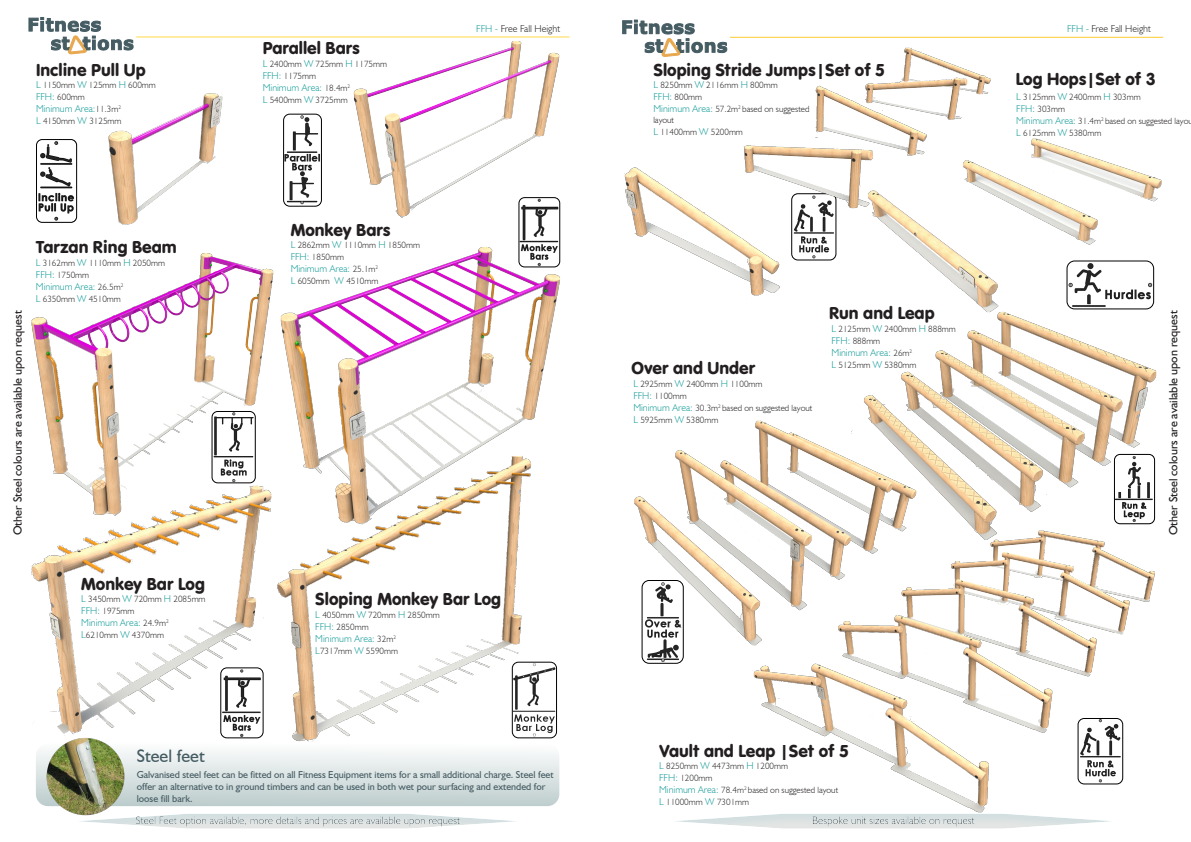
<style>
.page{position:relative;width:1191px;height:842px;background:#fff}
.page>*{position:absolute;margin:0;border:0;box-sizing:border-box;transform-origin:0 0}
.t1{font:18px "VAG Rundschrift DOT";color:#231f20}
.t2{font:18px "Humanist 521 BT";color:#455c63}
.t3{font:12px "Humanist 521 BT";color:#231f20}
.t4{font:10px "Humanist 521 BT";color:#455c63}
.t5{font:300 10px "Humanist 521 BT";color:#129b98}
.t6{font:300 10px "Humanist 521 BT";color:#231f20}
.t7{font:300 9px "Humanist 521 BT";color:#231f20}
.s1{font-size:10px;color:#129b98}
.s2{font-size:9px;color:#231f20}
.s3{color:#129b98}
</style>
<div class="page">
<div style="left:64px;top:811px;width:461px;height:20px;background:#c7e9f4;opacity:.75"></div>
<svg style="left:675px;top:818px;width:436px;height:11px"></svg>
<div style="left:724px;top:811px;width:333px;height:17px;background:#c7e9f4;opacity:.75"></div>
<svg style="left:29px;top:17px;width:104px;height:38px"></svg>
<hr style="left:136px;top:36px;width:433px;height:1px;background:#ffd847">
<svg style="left:622px;top:20px;width:105px;height:24px"></svg>
<hr style="left:730px;top:37px;width:433px;height:1px;background:#fecb2f">
<img style="left:286px;top:234px;width:275px;height:215px">
<img style="left:31px;top:253px;width:255px;height:223px">
<img style="left:537px;top:663px;width:19px;height:74px">
<div style="left:512px;top:662px;width:45px;height:76px;border:1px solid #000;border-radius:6px"></div>
<img style="left:212px;top:411px;width:43px;height:65px">
<div style="left:211px;top:411px;width:45px;height:72px;border:1px solid #000;border-radius:6px"></div>
<img style="left:519px;top:227px;width:41px;height:40px">
<div style="left:518px;top:197px;width:42px;height:70px;border:1px solid #000;border-radius:6px"></div>
<img style="left:38px;top:140px;width:39px;height:81px">
<div style="left:36px;top:139px;width:41px;height:84px;border:1px solid #000;border-radius:6px"></div>
<img style="left:643px;top:647px;width:39px;height:15px">
<div style="left:641px;top:580px;width:43px;height:84px;border:1px solid #000;border-radius:7px"></div>
<div style="left:36px;top:744px;width:523px;height:62px;background:linear-gradient(to bottom,#fcfdfd,#becdcd);border-radius:12px"></div>
<img style="left:285px;top:116px;width:35px;height:89px">
<div style="left:283px;top:114px;width:39px;height:93px;border:1px solid #000;border-radius:6px"></div>
<img style="left:45px;top:743px;width:82px;height:74px">
<img style="left:108px;top:93px;width:115px;height:132px">
<img style="left:342px;top:36px;width:228px;height:191px">
<img style="left:269px;top:449px;width:268px;height:298px">
<img style="left:31px;top:476px;width:259px;height:267px">
<img style="left:634px;top:420px;width:159px;height:227px">
<img style="left:999px;top:138px;width:163px;height:168px">
<img style="left:624px;top:44px;width:375px;height:262px">
<img style="left:751px;top:531px;width:404px;height:289px">
<img style="left:793px;top:306px;width:364px;height:239px">
<p class="t1" style="left:36px;top:59px;width:111px">Incline Pull Up</p>
<p class="t7" style="left:36px;top:79px;width:121px"><span class="s1">L</span> 1150mm <span class="s1">W</span> 125mm <span class="s1">H</span> 600mm</p>
<p class="t7" style="left:36px;top:91px;width:50px"><span class="s1">FFH:</span> 600mm</p>
<p class="t5" style="left:36px;top:102px;width:86px">Minimum Area:<span class="s2">11.3m</span><sup>2</sup></p>
<p class="t7" style="left:36px;top:115px;width:87px"><span class="s1">L</span> 4150mm <span class="s1">W</span> 3125mm</p>
<p class="t1" style="left:263px;top:38px;width:99px">Parallel Bars</p>
<p class="t7" style="left:263px;top:58px;width:126px"><span class="s1">L</span> 2400mm <span class="s1">W</span> 725mm <span class="s1">H</span> 1175mm</p>
<p class="t7" style="left:263px;top:70px;width:55px"><span class="s1">FFH:</span> 1175mm</p>
<p class="t5" style="left:263px;top:81px;width:89px">Minimum Area: <span class="s2">18.4m</span><sup>2</sup></p>
<p class="t7" style="left:263px;top:94px;width:86px"><span class="s1">L</span> 5400mm <span class="s1">W</span> 3725mm</p>
<p class="t6" style="left:476px;top:22px;width:85px"><span class="s3">FFH -</span> Free Fall Height</p>
<h2 class="t3" style="left:10px;top:535px;width:226px;rotate:-90deg">Other Steel colours are available upon request</h2>
<p class="t1" style="left:291px;top:219px;width:101px">Monkey Bars</p>
<p class="t1" style="left:36px;top:236px;width:142px">Tarzan Ring Beam</p>
<p class="t7" style="left:291px;top:239px;width:131px"><span class="s1">L</span> 2862mm <span class="s1">W</span> 1110mm <span class="s1">H</span> 1850mm</p>
<p class="t7" style="left:291px;top:251px;width:55px"><span class="s1">FFH:</span> 1850mm</p>
<p class="t5" style="left:291px;top:262px;width:89px">Minimum Area: <span class="s2">25.1m</span><sup>2</sup></p>
<p class="t7" style="left:291px;top:275px;width:89px"><span class="s1">L</span> 6050mm <span class="s1">W</span> 4510mm</p>
<p class="t7" style="left:36px;top:257px;width:131px"><span class="s1">L</span> 3162mm <span class="s1">W</span> 1110mm <span class="s1">H</span> 2050mm</p>
<p class="t7" style="left:36px;top:269px;width:55px"><span class="s1">FFH:</span> 1750mm</p>
<p class="t5" style="left:36px;top:280px;width:89px">Minimum Area: <span class="s2">26.5m</span><sup>2</sup></p>
<p class="t7" style="left:36px;top:293px;width:86px"><span class="s1">L</span> 6350mm <span class="s1">W</span> 4510mm</p>
<p class="t1" style="left:81px;top:573px;width:125px">Monkey Bar Log</p>
<p class="t7" style="left:81px;top:594px;width:126px"><span class="s1">L</span> 3450mm <span class="s1">W</span> 720mm <span class="s1">H</span> 2085mm</p>
<p class="t7" style="left:81px;top:606px;width:55px"><span class="s1">FFH:</span> 1975mm</p>
<p class="t5" style="left:81px;top:617px;width:89px">Minimum Area: <span class="s2">24.9m</span><sup>2</sup></p>
<p class="t7" style="left:81px;top:630px;width:84px"><span class="s1">L</span>6210mm <span class="s1">W</span> 4370mm</p>
<p class="t1" style="left:315px;top:588px;width:187px">Sloping Monkey Bar Log</p>
<p class="t7" style="left:315px;top:609px;width:126px"><span class="s1">L</span> 4050mm <span class="s1">W</span> 720mm <span class="s1">H</span> 2850mm</p>
<p class="t7" style="left:315px;top:621px;width:55px"><span class="s1">FFH:</span> 2850mm</p>
<p class="t5" style="left:315px;top:632px;width:82px">Minimum Area: <span class="s2">32m</span><sup>2</sup></p>
<p class="t7" style="left:315px;top:645px;width:84px"><span class="s1">L</span>7317mm <span class="s1">W</span> 5590mm</p>
<p class="t2" style="left:137px;top:745px;width:70px">Steel feet</p>
<p class="t4" style="left:137px;top:768px;width:418px">Galvanised steel feet can be fitted on all Fitness Equipment items for a small additional charge. Steel feet</p>
<p class="t4" style="left:137px;top:780px;width:410px">offer an alternative to in ground timbers and can be used in both wet pour surfacing and extended for</p>
<p class="t4" style="left:137px;top:792px;width:58px">loose fill bark.</p>
<p class="t1" style="left:653px;top:59px;width:233px">Sloping Stride Jumps|Set of 5</p>
<p class="t7" style="left:653px;top:80px;width:126px"><span class="s1">L</span> 8250mm <span class="s1">W</span> 2116mm <span class="s1">H</span> 800mm</p>
<p class="t7" style="left:653px;top:92px;width:50px"><span class="s1">FFH:</span> 800mm</p>
<p class="t7" style="left:653px;top:104px;width:157px"><span class="s1">Minimum Area:</span> 57.2m<sup>2</sup> based on suggested</p>
<p class="t7" style="left:653px;top:115px;width:22px">layout</p>
<p class="t7" style="left:653px;top:127px;width:91px"><span class="s1">L</span> 11400mm <span class="s1">W</span> 5200mm</p>
<p class="t6" style="left:1067px;top:22px;width:85px"><span class="s3">FFH -</span> Free Fall Height</p>
<p class="t1" style="left:1015px;top:68px;width:141px">Log Hops|Set of 3</p>
<p class="t7" style="left:1016px;top:91px;width:126px"><span class="s1">L</span> 3125mm <span class="s1">W</span> 2400mm <span class="s1">H</span> 303mm</p>
<p class="t7" style="left:1016px;top:103px;width:50px"><span class="s1">FFH:</span> 303mm</p>
<p class="t7" style="left:1016px;top:115px;width:178px"><span class="s1">Minimum Area:</span> 31.4m<sup>2</sup> based on suggested layou</p>
<p class="t7" style="left:1016px;top:127px;width:86px"><span class="s1">L</span> 6125mm <span class="s1">W</span> 5380mm</p>
<p class="t1" style="left:631px;top:357px;width:125px">Over and Under</p>
<p class="t7" style="left:633px;top:378px;width:131px"><span class="s1">L</span> 2925mm <span class="s1">W</span> 2400mm <span class="s1">H</span> 1100mm</p>
<p class="t7" style="left:633px;top:390px;width:55px"><span class="s1">FFH:</span> 1100mm</p>
<p class="t7" style="left:633px;top:402px;width:180px"><span class="s1">Minimum Area:</span> 30.3m<sup>2</sup> based on suggested layout</p>
<p class="t7" style="left:633px;top:414px;width:86px"><span class="s1">L</span> 5925mm <span class="s1">W</span> 5380mm</p>
<p class="t1" style="left:829px;top:302px;width:107px">Run and Leap</p>
<p class="t7" style="left:831px;top:323px;width:126px"><span class="s1">L</span> 2125mm <span class="s1">W</span> 2400mm <span class="s1">H</span> 888mm</p>
<p class="t7" style="left:831px;top:335px;width:50px"><span class="s1">FFH:</span> 888mm</p>
<p class="t5" style="left:831px;top:346px;width:82px">Minimum Area: <span class="s2">26m</span><sup>2</sup></p>
<p class="t7" style="left:831px;top:359px;width:86px"><span class="s1">L</span> 5125mm <span class="s1">W</span> 5380mm</p>
<h2 class="t3" style="left:1166px;top:535px;width:226px;rotate:-90deg">Other Steel colours are available upon request</h2>
<p class="t1" style="left:659px;top:740px;width:191px">Vault and Leap |Set of 5</p>
<p class="t7" style="left:659px;top:760px;width:130px"><span class="s1">L</span> 8250mm <span class="s1">W</span> 4473mm <span class="s1">H</span> 1200mm</p>
<p class="t7" style="left:659px;top:772px;width:55px"><span class="s1">FFH:</span> 1200mm</p>
<p class="t7" style="left:659px;top:784px;width:180px"><span class="s1">Minimum Area:</span> 78.4m<sup>2</sup> based on suggested layout</p>
<p class="t7" style="left:659px;top:796px;width:92px"><span class="s1">L</span> 11000mm <span class="s1">W</span> 7301mm</p>
</div>
